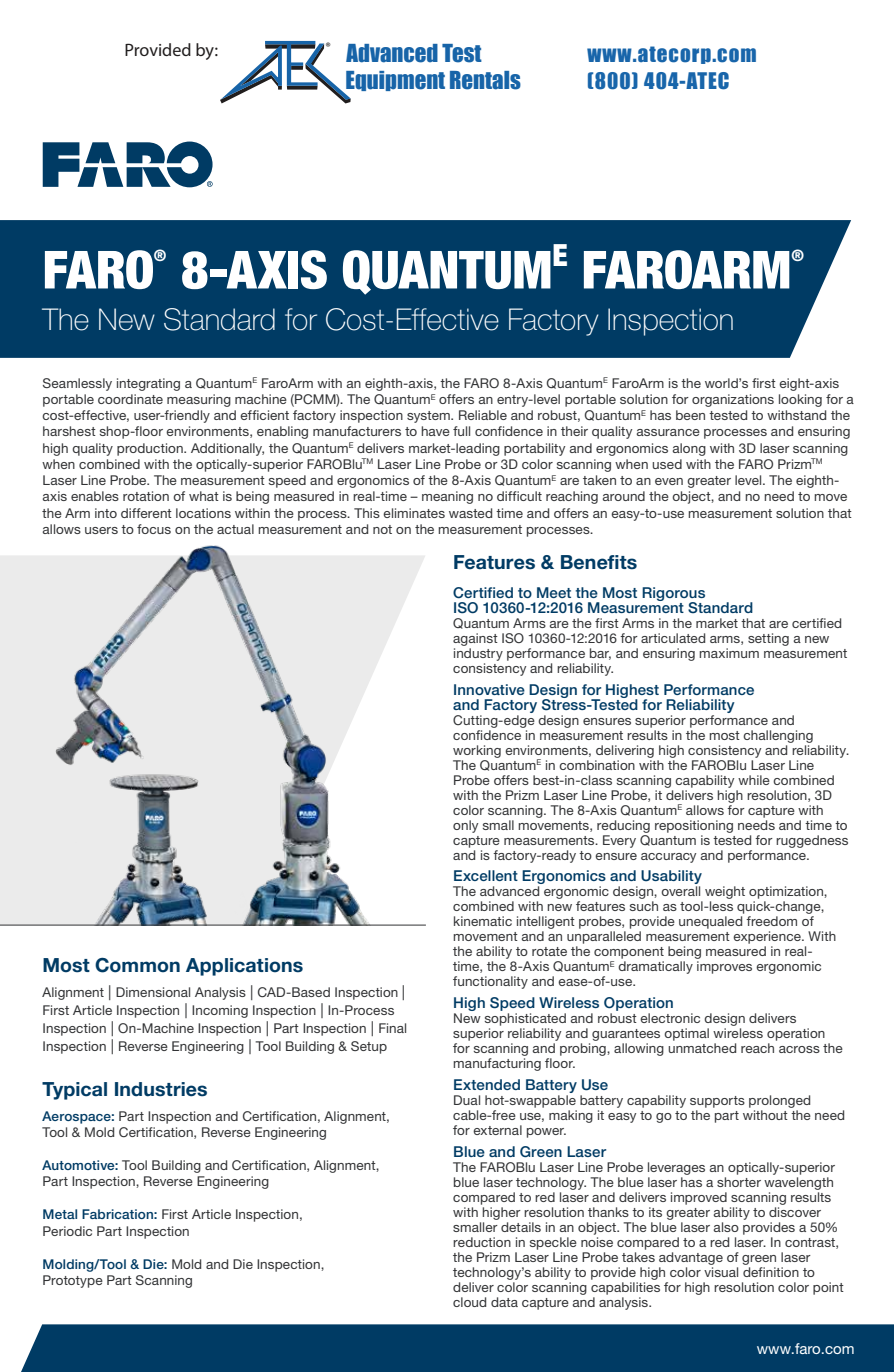
<style>
.page{position:relative;width:894px;height:1372px;background:#fff}
.page>*{position:absolute;margin:0;border:0;box-sizing:border-box;transform-origin:0 0}
.t1{font:900 condensed 52.5px "Helvetica Neue LTW1 G";letter-spacing:-.005em;color:#fff}
.t2{font:100 30px "Helvetica Neue LTW1 G";color:#fff}
.t3{font:22.8px/27px "Impact";color:#1764a8}
.t4{font:21px/27.3px "Impact";letter-spacing:.05em;color:#1865aa}
.t5{font:700 19.5px "Helvetica Neue LTW1 G";letter-spacing:.005em;color:#003b64}
.t6{font:18px "Myriad Pro";letter-spacing:-.005em;color:#211e1e}
.t7{font:900 condensed 15.75px "Helvetica Neue LTW1 G";color:#fff}
.t8{font:500 15px/15px "Helvetica Neue LTW1 G";letter-spacing:.01em;color:#003b64}
.t9{font:15px "Helvetica Neue LTW1 G";color:#fff}
.t10{font:13.5px/15px "Helvetica Neue LTW1 G";letter-spacing:.01em;color:#323335}
.t11{font:10.8px "Calibri";color:#211e1e}
.s1{font-size:15px}
.s2{font-weight:500;color:#003b64}
</style>
<div class="page">
<svg style="left:43px;top:142px;width:169px;height:45px"></svg>
<div style="left:0;top:220px;width:850px;height:138px;background:#003b64"></div>
<div style="left:21px;top:1324px;width:872px;height:48px;background:#003b64"></div>
<svg style="left:0;top:555px;width:425px;height:369px;fill:#ebebeb"></svg>
<img style="left:42px;top:545px;width:334px;height:379px">
<hr style="left:0;top:924px;width:426px;height:1px;background:#323335">
<svg style="left:220px;top:41px;width:130px;height:62px"></svg>
<p class="t11" style="left:325px;top:38px;width:7px">®</p>
<h3 class="t6" style="left:124px;top:39px;width:95px">Provided by:</h3>
<h3 class="t4" style="left:587px;top:39px;width:171px">www.atecorp.com (800) 404-ATEC</h3>
<h3 class="t3" style="left:345px;top:39px;width:176px">Advanced Test<br>Equipment Rentals</h3>
<h1 class="t1" style="left:43px;top:238px;width:113px">FARO</h1>
<p class="t7" style="left:154px;top:246px;width:14px">®</p>
<h1 class="t1" style="left:181px;top:238px;width:611px">8-AXIS QUANTUM<sup>E</sup> FAROARM</h1>
<p class="t7" style="left:791px;top:246px;width:14px">®</p>
<h2 class="t2" style="left:43px;top:301px;width:693px">The New Standard for Cost-Effective Factory Inspection</h2>
<p class="t10" style="left:43px;top:375px;width:812px;line-height:16.2px">Seamlessly integrating a Quantum<sup>E</sup> FaroArm with an eighth-axis, the FARO 8-Axis Quantum<sup>E</sup> FaroArm is the world’s first eight-axis portable coordinate measuring machine (PCMM). The Quantum<sup>E</sup> offers an entry-level portable solution for organizations looking for a cost-effective, user-friendly and efficient factory inspection system. Reliable and robust, Quantum<sup>E</sup> has been tested to withstand the harshest shop-floor environments, enabling manufacturers to have full confidence in their quality assurance processes and ensuring high quality production. Additionally, the Quantum<sup>E</sup> delivers market-leading portability and ergonomics along with 3D laser scanning when combined with the optically-superior FAROBlu<sup>TM</sup> Laser Line Probe or 3D color scanning when used with the FARO Prizm<sup>TM </sup>Laser Line Probe. The measurement speed and ergonomics of the 8-Axis Quantum<sup>E</sup> are taken to an even greater level. The eighth&shy;axis enables rotation of what is being measured in real-time – meaning no difficult reaching around the object, and no need to move the Arm into different locations within the process. This eliminates wasted time and offers an easy-to-use measurement solution that allows users to focus on the actual measurement and not on the measurement processes.</p>
<h3 class="t5" style="left:453px;top:550px;width:185px">Features &amp; Benefits</h3>
<p class="t8" style="left:453px;top:585px;width:301px">Certified to Meet the Most Rigorous<br>ISO 10360-12:2016 Measurement Standard</p>
<p class="t10" style="left:453px;top:615px;width:395px">Quantum Arms are the first Arms in the market that are certified against ISO 10360-12:2016 for articulated arms, setting a new industry performance bar, and ensuring maximum measurement consistency and reliability.</p>
<p class="t8" style="left:453px;top:682px;width:302px">Innovative Design for Highest Performance and Factory Stress-Tested for Reliability</p>
<p class="t10" style="left:453px;top:712px;width:397px">Cutting-edge design ensures superior performance and confidence in measurement results in the most challenging working environments, delivering high consistency and reliability.<br>The Quantum<sup>E</sup> in combination with the FAROBlu Laser Line Probe offers best-in-class scanning capability while combined with the Prizm Laser Line Probe, it delivers high resolution, 3D color scanning. The 8-Axis Quantum<sup>E</sup> allows for capture with only small movements, reducing repositioning needs and time to capture measurements. Every Quantum is tested for ruggedness and is factory-ready to ensure accuracy and performance.</p>
<p class="t8" style="left:453px;top:868px;width:250px">Excellent Ergonomics and Usability</p>
<p class="t10" style="left:453px;top:884px;width:384px">The advanced ergonomic design, overall weight optimization, combined with new features such as tool-less quick-change, kinematic intelligent probes, provide unequaled freedom of movement and an unparalleled measurement experience. With the ability to rotate the component being measured in real&shy;time, the 8-Axis Quantum<sup>E</sup> dramatically improves ergonomic functionality and ease-of-use.</p>
<p class="t8" style="left:453px;top:995px;width:222px">High Speed Wireless Operation</p>
<p class="t10" style="left:453px;top:1010px;width:391px">New sophisticated and robust electronic design delivers superior reliability and guarantees optimal wireless operation for scanning and probing, allowing unmatched reach across the manufacturing floor.</p>
<p class="t8" style="left:453px;top:1077px;width:156px">Extended Battery Use</p>
<p class="t10" style="left:453px;top:1092px;width:393px">Dual hot-swappable battery capability supports prolonged cable-free use, making it easy to go to the part without the need for external power.</p>
<p class="t8" style="left:453px;top:1144px;width:154px">Blue and Green Laser</p>
<p class="t10" style="left:453px;top:1159px;width:392px">The FAROBlu Laser Line Probe leverages an optically-superior blue laser technology. The blue laser has a shorter wavelength compared to red laser and delivers improved scanning results with higher resolution thanks to its greater ability to discover smaller details in an object. The blue laser also provides a 50% reduction in speckle noise compared to a red laser. In contrast, the Prizm Laser Line Probe takes advantage of green laser technology’s ability to provide high color visual definition to deliver color scanning capabilities for high resolution color point cloud data capture and analysis.</p>
<p class="t9" style="left:756px;top:1339px;width:99px">www.faro.com</p>
<h3 class="t5" style="left:43px;top:953px;width:262px">Most Common Applications</h3>
<p class="t10" style="left:43px;top:982px;width:366px;line-height:18px">Alignment <span class="s1">|</span> Dimensional Analysis <span class="s1">|</span> CAD-Based Inspection <span class="s1">| </span>First Article Inspection <span class="s1">|</span> Incoming Inspection <span class="s1">|</span> In-Process Inspection <span class="s1">|</span> On-Machine Inspection <span class="s1">|</span> Part Inspection <span class="s1">|</span> Final Inspection <span class="s1">|</span> Reverse Engineering <span class="s1">|</span> Tool Building &amp; Setup</p>
<h3 class="t5" style="left:43px;top:1077px;width:166px">Typical Industries</h3>
<p class="t10" style="left:43px;top:1107px;width:349px;line-height:16.2px"><span class="s2">Aerospace:</span> Part Inspection and Certification, Alignment,<br>Tool &amp; Mold Certification, Reverse Engineering</p>
<p class="t10" style="left:43px;top:1157px;width:338px;line-height:16.2px"><span class="s2">Automotive:</span> Tool Building and Certification, Alignment,<br>Part Inspection, Reverse Engineering</p>
<p class="t10" style="left:43px;top:1206px;width:261px;line-height:16.2px"><span class="s2">Metal Fabrication:</span> First Article Inspection,<br>Periodic Part Inspection</p>
<p class="t10" style="left:43px;top:1256px;width:283px;line-height:16.2px"><span class="s2">Molding/Tool &amp; Die:</span> Mold and Die Inspection,<br>Prototype Part Scanning</p>
</div>
